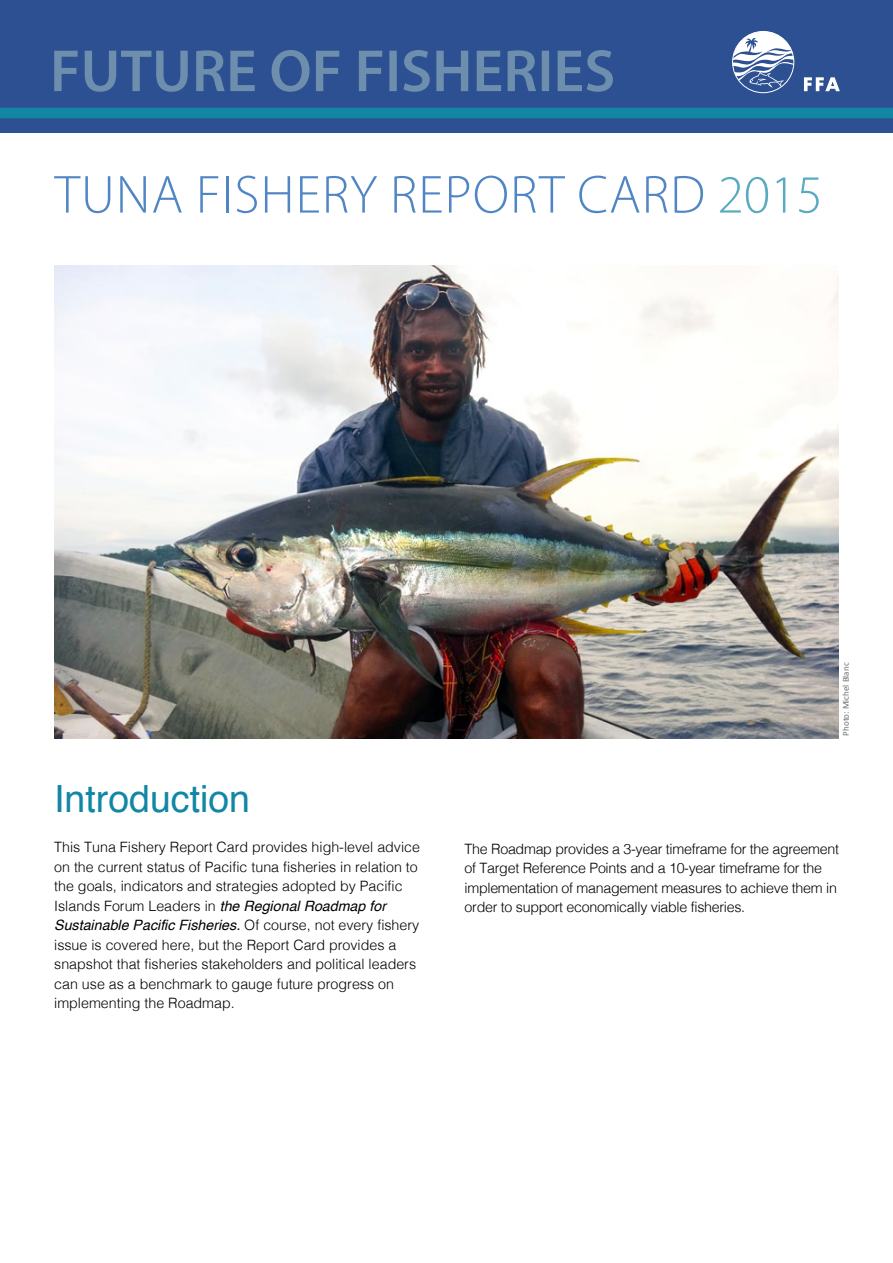
<style>
.page{position:relative;width:893px;height:1263px;background:#fff}
.page>*{position:absolute;margin:0;border:0;box-sizing:border-box;transform-origin:0 0}
.t1{font:300 54px "Myriad Pro";letter-spacing:.02em;color:#5186c5}
.t2{font:37.5px "Helvetica";color:#1187a5}
.t3{font:300 14.25px/19.5px "Helvetica";color:#000}
.t4{font:300 14.25px/19.5px "Helvetica";letter-spacing:-.02em;color:#000}
.t5{font:9px "Calibri";color:#6d6e71}
.s1{color:#58abc0}
.s2{font-weight:400;font-style:italic}
</style>
<div class="page">
<div style="left:0;top:0;width:893px;height:133px;background:#2c5091"></div>
<div style="left:0;top:108px;width:893px;height:10px;background:#1187a5"></div>
<svg style="left:804px;top:77px;width:36px;height:14px"></svg>
<svg style="left:733px;top:31px;width:61px;height:57px"></svg>
<img style="left:54px;top:266px;width:785px;height:473px">
<svg style="left:54px;top:50px;width:559px;height:42px"></svg>
<h1 class="t1" style="left:55px;top:162px;width:770px">TUNA FISHERY REPORT CARD <span class="s1">2015</span></h1>
<p class="t5" style="left:840px;top:735px;width:74px;rotate:-90deg">Photo: Michel Blanc</p>
<h2 class="t2" style="left:54px;top:769px;width:197px">Introduction</h2>
<p class="t3" style="left:54px;top:836px;width:367px">This Tuna Fishery Report Card provides high-level advice on the current status of Pacific tuna fisheries in relation to the goals, indicators and strategies adopted by Pacific Islands Forum Leaders in <span class="s2">the Regional Roadmap for Sustainable Pacific Fisheries.</span> Of course, not every fishery issue is covered here, but the Report Card provides a snapshot that fisheries stakeholders and political leaders can use as a benchmark to gauge future progress on implementing the Roadmap.</p>
<p class="t4" style="left:465px;top:838px;width:376px">The Roadmap provides a 3-year timeframe for the agreement of Target Reference Points and a 10-year timeframe for the implementation of management measures to achieve them in order to support economically viable fisheries.</p>
</div>
